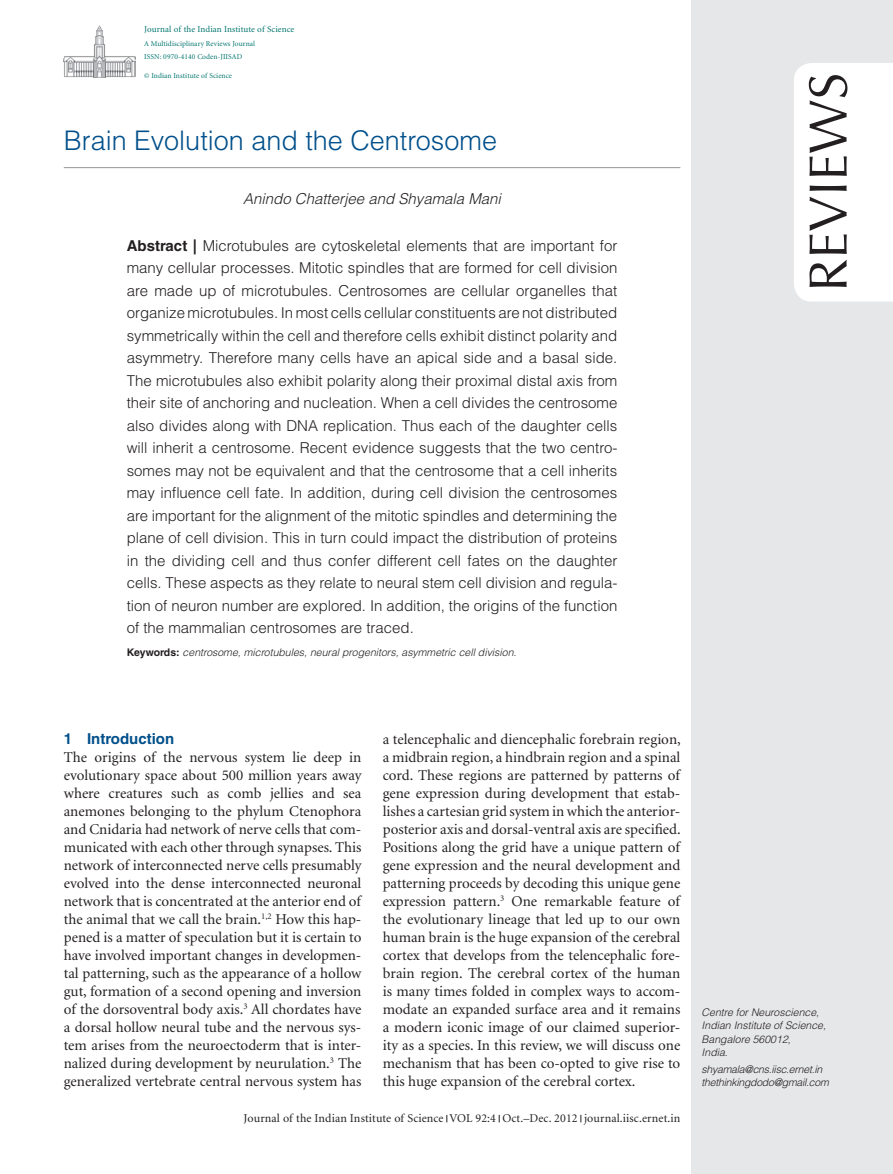
<style>
.page{position:relative;width:893px;height:1174px;background:#fff}
.page>*{position:absolute;margin:0;border:0;box-sizing:border-box;transform-origin:0 0}
.t1{font:54px "Optima";color:#231f20}
.t2{font:300 27px "Helvetica LT Std";color:#014f8b}
.t3{font:15px/18px "Minion";color:#231f20;text-align:justify}
.t4{font:300 15px/22.5px "Helvetica LT Std";color:#231f20;text-align:justify}
.t5{font:italic 300 15px "Helvetica LT Std";color:#231f20}
.t6{font:700 15px "Helvetica LT Std";color:#014f8b}
.t7{font:12px "Minion";letter-spacing:.01em;color:#231f20}
.t8{font:italic 300 10.5px/13.5px "Helvetica LT Std";color:#231f20}
.t9{font:italic 300 10.5px/13.5px "Helvetica LT Std";letter-spacing:-.025em;color:#231f20}
.t10{font:9px "Minion";letter-spacing:.01em;color:#00756e}
.t11{font:7.5px/13.6px "Minion";letter-spacing:.01em;color:#00756e}
.s1{font-weight:700}
.s2{font-weight:700;font-style:normal}
</style>
<div class="page">
<div style="left:691px;top:0;width:202px;height:1174px;background:#e6e7e9"></div>
<img style="left:64px;top:25px;width:71px;height:53px">
<div style="left:794px;top:63px;width:99px;height:238px;background:#fff"></div>
<hr style="left:64px;top:167px;width:616px;height:1px;background:#939598">
<p class="t10" style="left:144px;top:25px;width:152px">Journal of the Indian Institute of Science</p>
<p class="t11" style="left:144px;top:37px;width:112px">A Multidisciplinary Reviews Journal<br>ISSN: 0970-4140 Coden-JIISAD</p>
<p class="t11" style="left:144px;top:69px;width:89px">© Indian Institute of Science</p>
<h2 class="t2" style="left:64px;top:124px;width:435px">Brain Evolution and the Centrosome</h2>
<p class="t5" style="left:243px;top:189px;width:259px">Anindo Chatterjee and Shyamala Mani</p>
<p class="t4" style="left:127px;top:234px;width:492px"><span class="s1">Abstract |</span> Microtubules are cytoskeletal elements that are important for many cellular processes. Mitotic spindles that are formed for cell division are made up of microtubules. Centrosomes are cellular organelles that organize microtubules. In most cells cellular constituents are not distributed symmetrically within the cell and therefore cells exhibit distinct polarity and asymmetry. Therefore many cells have an apical side and a basal side.<br>The microtubules also exhibit polarity along their proximal distal axis from their site of anchoring and nucleation. When a cell divides the centrosome also divides along with DNA replication. Thus each of the daughter cells will inherit a centrosome. Recent evidence suggests that the two centro&shy;somes may not be equivalent and that the centrosome that a cell inherits may influence cell fate. In addition, during cell division the centrosomes are important for the alignment of the mitotic spindles and determining the plane of cell division. This in turn could impact the distribution of proteins in the dividing cell and thus confer different cell fates on the daughter cells. These aspects as they relate to neural stem cell division and regula&shy;tion of neuron number are explored. In addition, the origins of the function of the mammalian centrosomes are traced.</p>
<p class="t8" style="left:127px;top:645px;width:391px"><span class="s2">Keywords:</span> centrosome, microtubules, neural progenitors, asymmetric cell division.</p>
<h1 class="t1" style="left:797px;top:292px;width:221px;rotate:-90deg">Reviews</h1>
<p class="t6" style="left:64px;top:730px;width:112px">1 Introduction</p>
<p class="t3" style="left:64px;top:749px;width:299px">The origins of the nervous system lie deep in evolutionary space about 500 million years away where creatures such as comb jellies and sea anemones belonging to the phylum Ctenophora and Cnidaria had network of nerve cells that com&shy;municated with each other through synapses. This network of interconnected nerve cells presumably evolved into the dense interconnected neuronal network that is concentrated at the anterior end of the animal that we call the brain.<sup>1,2</sup> How this hap&shy;pened is a matter of speculation but it is certain to have involved important changes in developmen&shy;tal patterning, such as the appearance of a hollow gut, formation of a second opening and inversion of the dorsoventral body axis.<sup>3</sup> All chordates have a dorsal hollow neural tube and the nervous sys&shy;tem arises from the neuroectoderm that is inter&shy;nalized during development by neurulation.<sup>3</sup> The generalized vertebrate central nervous system has</p>
<p class="t3" style="left:383px;top:731px;width:300px">a telencephalic and diencephalic forebrain region, a midbrain region, a hindbrain region and a spinal cord. These regions are patterned by patterns of gene expression during development that estab&shy;lishes a cartesian grid system in which the anterior&shy;posterior axis and dorsal-ventral axis are specified.<br>Positions along the grid have a unique pattern of gene expression and the neural development and patterning proceeds by decoding this unique gene expression pattern.<sup>3</sup> One remarkable feature of the evolutionary lineage that led up to our own human brain is the huge expansion of the cerebral cortex that develops from the telencephalic fore&shy;brain region. The cerebral cortex of the human is many times folded in complex ways to accom&shy;modate an expanded surface area and it remains a modern iconic image of our claimed superior&shy;ity as a species. In this review, we will discuss one mechanism that has been co-opted to give rise to this huge expansion of the cerebral cortex.</p>
<p class="t7" style="left:244px;top:1112px;width:438px">Journal of the Indian Institute of Science VOL 92:4 Oct.–Dec. 2012 journal.iisc.ernet.in</p>
<p class="t8" style="left:702px;top:1005px;width:126px">Centre for Neuroscience,<br>Indian Institute of Science,<br>Bangalore 560012,<br>India.</p>
<p class="t9" style="left:702px;top:1062px;width:129px">shyamala@cns.iisc.ernet.in thethinkingdodo@gmail.com</p>
</div>
